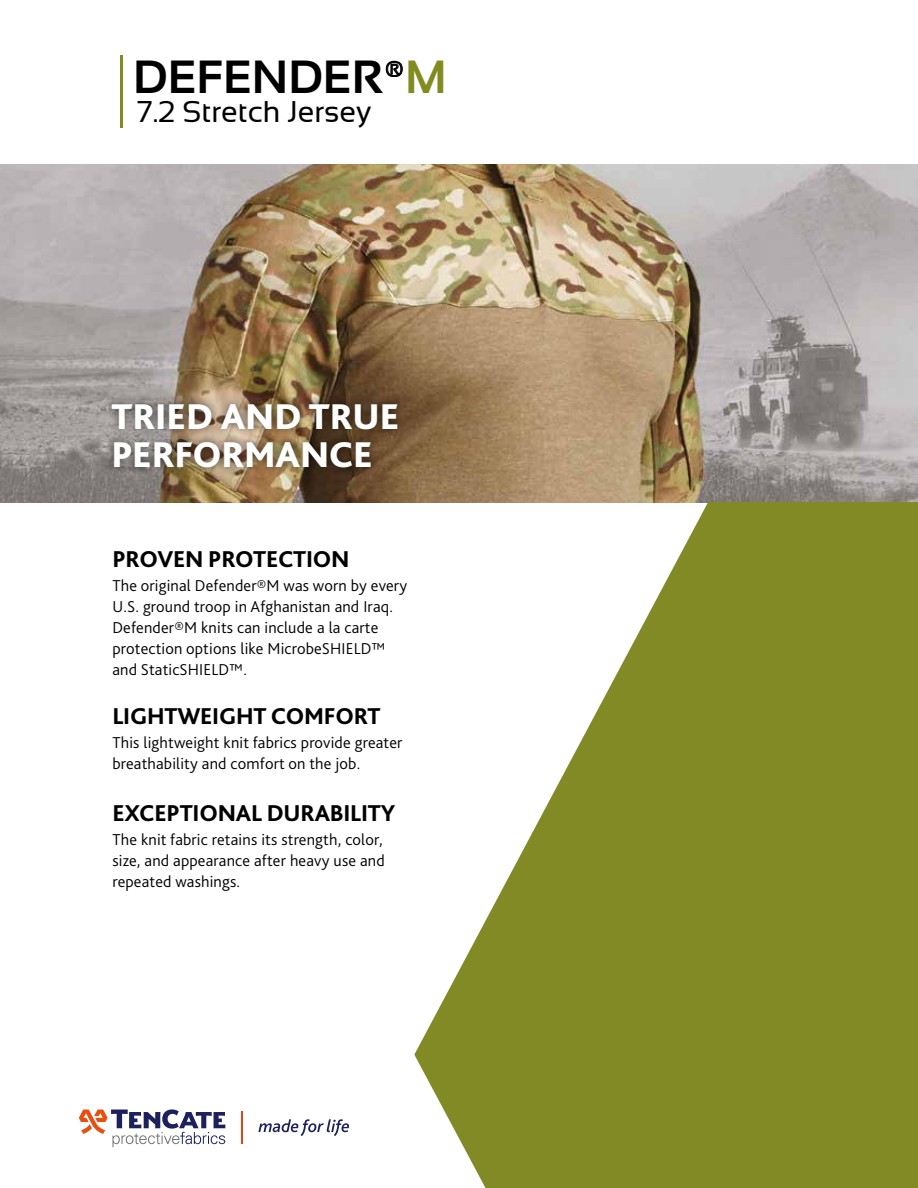
<style>
.page{position:relative;width:918px;height:1188px;background:#fff}
.page>*{position:absolute;margin:0;border:0;box-sizing:border-box;transform-origin:0 0}
.t1{font:700 46.5px "Sansation";color:#000}
.t2{font:800 37.5px/37.5px "Bliss 2";letter-spacing:-.005em;color:#fff}
.t3{font:30px "Sansation";color:#000}
.t4{font:800 24px "Bliss 2";letter-spacing:-.01em;color:#000}
.t5{font:300 16.5px/21px "Bliss 2";letter-spacing:.01em;color:#000}
.s1{font-size:37.2px}
.s2{color:#818b20}
</style>
<div class="page">
<img style="left:0;top:164px;width:918px;height:339px">
<svg style="left:414px;top:503px;width:504px;height:685px;fill:#818a25"></svg>
<svg style="left:258px;top:1119px;width:91px;height:17px"></svg>
<svg style="left:79px;top:1109px;width:146px;height:38px"></svg>
<hr style="left:241px;top:1111px;width:2px;height:33px;background:#e14412">
<hr style="left:121px;top:55px;width:2px;height:73px;background:#818b20">
<div style="left:102px;top:394px;width:305px;height:82px;background:#000;opacity:.6"></div>
<h1 class="t1" style="left:133px;top:51px;width:315px">DEFENDER<span class="s1">®</span><span class="s2">M</span></h1>
<h3 class="t3" style="left:137px;top:95px;width:236px">7.2 Stretch Jersey</h3>
<h2 class="t2" style="left:111px;top:398px;width:290px">TRIED AND TRUE<br>PERFORMANCE</h2>
<h3 class="t4" style="left:112px;top:544px;width:239px">PROVEN PROTECTION</h3>
<p class="t5" style="left:112px;top:575px;width:296px">The original Defender®M was worn by every U.S. ground troop in Afghanistan and Iraq.<br>Defender®M knits can include a la carte protection options like MicrobeSHIELD™ and StaticSHIELD™.</p>
<h3 class="t4" style="left:112px;top:701px;width:270px">LIGHTWEIGHT COMFORT</h3>
<p class="t5" style="left:112px;top:732px;width:292px">This lightweight knit fabrics provide greater breathability and comfort on the job.</p>
<h3 class="t4" style="left:112px;top:798px;width:284px">EXCEPTIONAL DURABILITY</h3>
<p class="t5" style="left:112px;top:829px;width:274px">The knit fabric retains its strength, color, size, and appearance after heavy use and repeated washings.</p>
</div>
